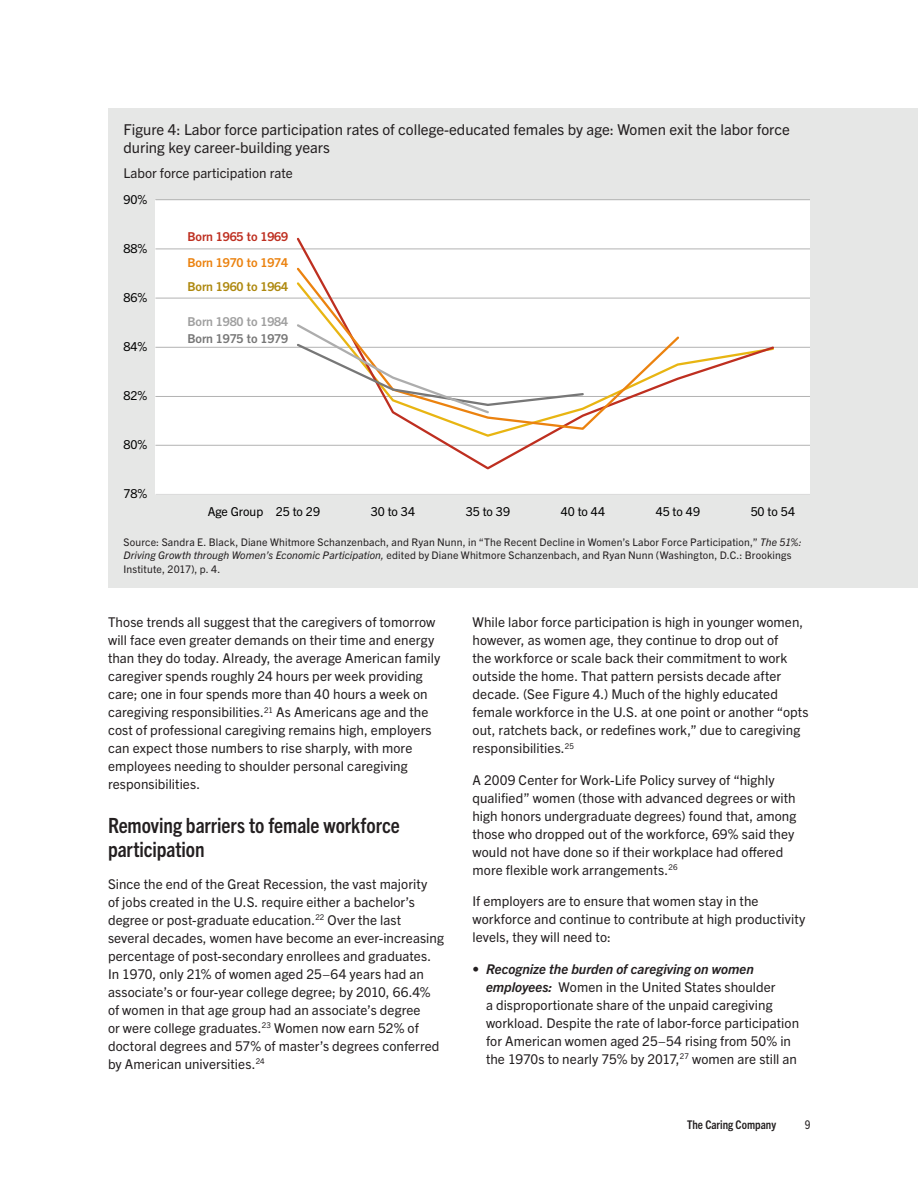
<style>
.page{position:relative;width:918px;height:1188px;background:#fff}
.page>*{position:absolute;margin:0;border:0;box-sizing:border-box;transform-origin:0 0}
.t1{font:700 condensed 21px/24px "Trade Gothic Next LT Pro";letter-spacing:-.005em;color:#231f20}
.t2{font:15px/18px "Trade Gothic Next LT Pro";color:#231f20}
.t3{font:13.5px/18px "Trade Gothic Next LT Pro";letter-spacing:.005em;color:#231f20}
.t4{font:12.3px "Trade Gothic Next LT Pro";letter-spacing:-.01em;color:#000}
.t5{font:700 12.3px/26px "Trade Gothic Next LT Pro";letter-spacing:-.01em;color:#be2f20}
.t6{font:700 12.3px "Trade Gothic Next LT Pro";letter-spacing:-.01em;color:#ae880e}
.t7{font:700 12.3px "Trade Gothic Next LT Pro";letter-spacing:-.01em;color:#777}
.t8{font:700 12.3px "Trade Gothic Next LT Pro";letter-spacing:-.01em;color:#9f9f9f}
.t9{font:700 condensed 12px "Trade Gothic Next LT Pro";color:#231f20}
.t10{font:condensed 12px "Trade Gothic Next LT Pro";color:#231f20}
.t11{font:10.5px/13.5px "Trade Gothic Next LT Pro";letter-spacing:.015em;color:#231f20}
.s1{color:#eb820f}
.s2{font-style:italic}
.s3{font-weight:700;font-style:italic}
</style>
<div class="page">
<div style="left:108px;top:108px;width:810px;height:480px;background:#e6e7e6"></div>
<div style="left:155px;top:200px;width:655px;height:294px;background:#fff"></div>
<hr style="left:155px;top:445px;width:655px;height:1px;background:#b2b2b2">
<hr style="left:155px;top:396px;width:655px;height:1px;background:#b2b2b2">
<hr style="left:155px;top:347px;width:655px;height:1px;background:#b2b2b2">
<hr style="left:155px;top:298px;width:655px;height:1px;background:#b2b2b2">
<hr style="left:155px;top:249px;width:655px;height:1px;background:#b2b2b2">
<hr style="left:155px;top:199px;width:655px;height:1px;background:#b2b2b2">
<hr style="left:155px;top:494px;width:655px;height:1px;background:#d9d9d9">
<svg style="left:295px;top:237px;width:481px;height:233px"></svg>
<svg style="left:295px;top:266px;width:386px;height:165px"></svg>
<svg style="left:295px;top:322px;width:290px;height:93px"></svg>
<p class="t2" style="left:123px;top:120px;width:668px">Figure 4: Labor force participation rates of college-educated females by age: Women exit the labor force during key career-building years</p>
<p class="t3" style="left:123px;top:163px;width:171px">Labor force participation rate</p>
<p class="t4" style="left:124px;top:191px;width:25px">90%</p>
<p class="t4" style="left:124px;top:240px;width:25px">88%</p>
<p class="t4" style="left:124px;top:289px;width:25px">86%</p>
<p class="t4" style="left:124px;top:338px;width:25px">84%</p>
<p class="t4" style="left:124px;top:387px;width:25px">82%</p>
<p class="t4" style="left:124px;top:436px;width:25px">80%</p>
<p class="t4" style="left:124px;top:485px;width:25px">78%</p>
<p class="t5" style="left:187px;top:223px;width:102px">Born 1965 to 1969<br><span class="s1">Born 1970 to 1974</span></p>
<p class="t6" style="left:187px;top:278px;width:102px">Born 1960 to 1964</p>
<p class="t8" style="left:187px;top:313px;width:102px">Born 1980 to 1984</p>
<p class="t7" style="left:187px;top:330px;width:102px">Born 1975 to 1979</p>
<p class="t4" style="left:208px;top:503px;width:114px">Age Group 25 to 29</p>
<p class="t4" style="left:371px;top:503px;width:46px">30 to 34</p>
<p class="t4" style="left:466px;top:503px;width:46px">35 to 39</p>
<p class="t4" style="left:561px;top:503px;width:46px">40 to 44</p>
<p class="t4" style="left:656px;top:503px;width:46px">45 to 49</p>
<p class="t4" style="left:751px;top:503px;width:46px">50 to 54</p>
<p class="t11" style="left:123px;top:535px;width:680px">Source: Sandra E. Black, Diane Whitmore Schanzenbach, and Ryan Nunn, in “The Recent Decline in Women’s Labor Force Participation,” <span class="s2">The 51%:<br>Driving Growth through Women’s Economic Participation,</span> edited by Diane Whitmore Schanzenbach, and Ryan Nunn (Washington, D.C.: Brookings<br>Institute, 2017), p. 4.</p>
<p class="t3" style="left:108px;top:612px;width:334px">Those trends all suggest that the caregivers of tomorrow will face even greater demands on their time and energy than they do today. Already, the average American family caregiver spends roughly 24 hours per week providing care; one in four spends more than 40 hours a week on caregiving responsibilities.<sup>21</sup> As Americans age and the cost of professional caregiving remains high, employers can expect those numbers to rise sharply, with more employees needing to shoulder personal caregiving responsibilities.</p>
<p class="t1" style="left:108px;top:812px;width:294px">Removing barriers to female workforce participation</p>
<p class="t3" style="left:108px;top:874px;width:337px">Since the end of the Great Recession, the vast majority<br>of jobs created in the U.S. require either a bachelor’s degree or post-graduate education.<sup>22</sup> Over the last several decades, women have become an ever-increasing percentage of post-secondary enrollees and graduates.<br>In 1970, only 21% of women aged 25−64 years had an associate’s or four-year college degree; by 2010, 66.4% of women in that age group had an associate’s degree<br>or were college graduates.<sup>23</sup> Women now earn 52% of doctoral degrees and 57% of master’s degrees conferred by American universities.<sup>24</sup></p>
<p class="t3" style="left:472px;top:612px;width:338px">While labor force participation is high in younger women, however, as women age, they continue to drop out of<br>the workforce or scale back their commitment to work outside the home. That pattern persists decade after decade. (See Figure 4.) Much of the highly educated female workforce in the U.S. at one point or another “opts out, ratchets back, or redefines work,” due to caregiving responsibilities.<sup>25</sup></p>
<p class="t3" style="left:472px;top:770px;width:325px">A 2009 Center for Work-Life Policy survey of “highly qualified” women (those with advanced degrees or with high honors undergraduate degrees) found that, among those who dropped out of the workforce, 69% said they would not have done so if their workplace had offered more flexible work arrangements.<sup>26</sup></p>
<p class="t3" style="left:472px;top:891px;width:334px">If employers are to ensure that women stay in the workforce and continue to contribute at high productivity levels, they will need to:</p>
<p class="t3" style="left:486px;top:959px;width:315px;text-indent:-14px">• <span class="s3">Recognize the burden of caregiving on women employees:</span> Women in the United States shoulder<br>a disproportionate share of the unpaid caregiving workload. Despite the rate of labor-force participation for American women aged 25−54 rising from 50% in the 1970s to nearly 75% by 2017,<sup>27</sup> women are still an</p>
<p class="t9" style="left:687px;top:1117px;width:90px">The Caring Company</p>
<p class="t10" style="left:805px;top:1117px;width:7px">9</p>
</div>
